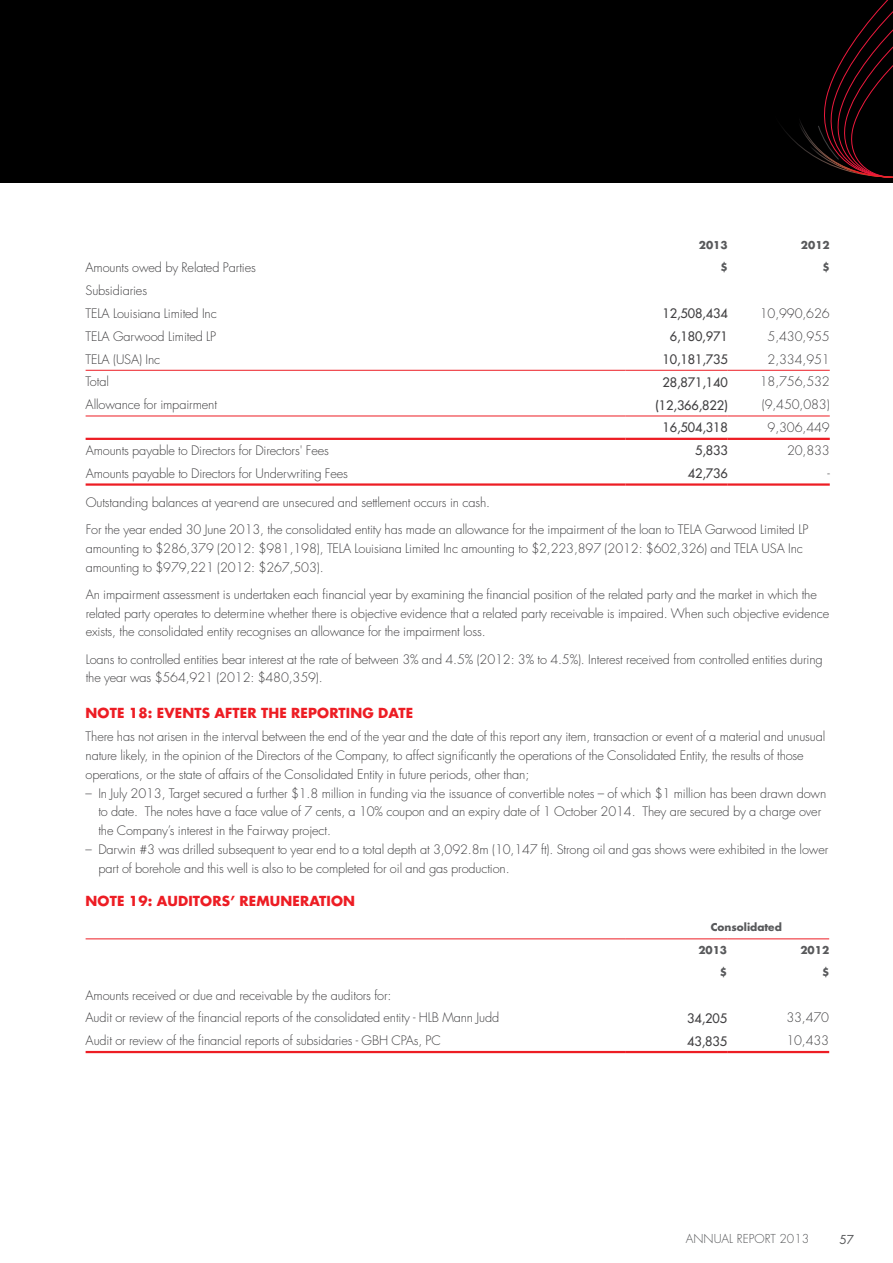
<style>
.page{position:relative;width:893px;height:1263px;background:#fff}
.page>*{position:absolute;margin:0;border:0;box-sizing:border-box;transform-origin:0 0}
.t1{font:700 13.5px "Futura";letter-spacing:.01em;color:#ed1d24}
.t2{font:300 12.75px/18.8px "Futura";letter-spacing:-.01em;color:#414042}
.t3{font:12.75px "Futura";letter-spacing:-.01em;color:#414042}
.t4{font:300 12px "Futura";color:#58595b}
.t5{font:12px "Futura";color:#58595b}
.t6{font:700 10.5px/22.5px "Futura";color:#58595b}
</style>
<div class="page">
<div style="left:0;top:0;width:893px;height:183px;background:#000"></div>
<svg style="left:782px;top:0;width:111px;height:178px"></svg>
<hr style="left:626px;top:483px;width:102px;height:3px;background:#ed1d24">
<hr style="left:728px;top:483px;width:102px;height:3px;background:#ed1d24">
<hr style="left:626px;top:438px;width:102px;height:2px;background:#ed1d24">
<hr style="left:728px;top:438px;width:102px;height:2px;background:#ed1d24">
<hr style="left:626px;top:416px;width:102px;height:1px;background:#ed1d24">
<hr style="left:728px;top:416px;width:102px;height:1px;background:#ed1d24">
<hr style="left:626px;top:370px;width:102px;height:1px;background:#ed1d24">
<hr style="left:728px;top:370px;width:102px;height:1px;background:#ed1d24">
<hr style="left:86px;top:483px;width:540px;height:3px;background:#ed1d24">
<hr style="left:86px;top:438px;width:540px;height:2px;background:#ed1d24">
<hr style="left:86px;top:416px;width:540px;height:1px;background:#ed1d24">
<hr style="left:86px;top:370px;width:540px;height:1px;background:#ed1d24">
<hr style="left:625px;top:1051px;width:102px;height:2px;background:#ed1d24">
<hr style="left:727px;top:1051px;width:102px;height:2px;background:#ed1d24">
<hr style="left:86px;top:1051px;width:539px;height:2px;background:#ed1d24">
<hr style="left:86px;top:938px;width:539px;height:1px;background:#ed1d24">
<hr style="left:625px;top:938px;width:102px;height:1px;background:#ed1d24">
<hr style="left:727px;top:938px;width:102px;height:1px;background:#ed1d24">
<p class="t6" style="left:699px;top:233px;width:30px">2013</p>
<p class="t6" style="left:801px;top:233px;width:30px">2012</p>
<p class="t2" style="left:86px;top:259px;width:172px">Amounts owed by Related Parties</p>
<p class="t6" style="left:720px;top:256px;width:9px">$</p>
<p class="t6" style="left:822px;top:256px;width:9px">$</p>
<p class="t2" style="left:86px;top:279px;width:133px;line-height:22.8px">Subsidiaries<br>TELA Louisiana Limited I nc</p>
<p class="t3" style="left:662px;top:305px;width:67px">12,508,434</p>
<p class="t2" style="left:760px;top:304px;width:71px">10,990,626</p>
<p class="t2" style="left:86px;top:327px;width:131px">TELA Garwood Limited LP</p>
<p class="t3" style="left:670px;top:328px;width:59px">6,180,971</p>
<p class="t2" style="left:767px;top:327px;width:64px">5,430,955</p>
<p class="t2" style="left:86px;top:350px;width:76px">TELA (USA) I nc</p>
<p class="t3" style="left:663px;top:351px;width:67px">10,181,735</p>
<p class="t2" style="left:768px;top:350px;width:64px">2,334,951</p>
<p class="t2" style="left:86px;top:373px;width:25px">Total</p>
<p class="t3" style="left:663px;top:374px;width:67px">28,871,140</p>
<p class="t2" style="left:760px;top:373px;width:71px">18,756,532</p>
<p class="t2" style="left:86px;top:396px;width:133px">Allowance for impairment</p>
<p class="t3" style="left:655px;top:397px;width:74px">(12,366,822)</p>
<p class="t2" style="left:762px;top:396px;width:70px">(9,450,083)</p>
<p class="t3" style="left:663px;top:419px;width:67px">16,504,318</p>
<p class="t2" style="left:768px;top:418px;width:64px">9,306,449</p>
<p class="t2" style="left:86px;top:441px;width:245px">Amounts payable to Directors for Directors' Fees</p>
<p class="t3" style="left:695px;top:442px;width:34px">5,833</p>
<p class="t2" style="left:787px;top:441px;width:44px">20,833</p>
<p class="t2" style="left:86px;top:464px;width:264px">Amounts payable to Directors for Underwriting Fees</p>
<p class="t3" style="left:688px;top:465px;width:41px">42,736</p>
<p class="t2" style="left:827px;top:464px;width:4px">-</p>
<p class="t2" style="left:86px;top:489px;width:723px;line-height:27.3px">Outstanding balances at year-end are unsecured and settlement occurs in cash.<br>For the year ended 30 June 2013, the consolidated entity has made an allowance for the impairment of the loan to TELA Garwood Limited LP</p>
<p class="t2" style="left:86px;top:539px;width:719px">amounting to $286,379 (2012: $981,198), TELA Louisiana Limited Inc amounting to $2,223,897 (2012: $602,326) and TELA USA Inc amounting to $979,221 (2012: $267,503).</p>
<p class="t2" style="left:86px;top:585px;width:745px">An impairment assessment is undertaken each financial year by examining the financial position of the related party and the market in which the related party operates to determine whether there is objective evidence that a related party receivable is impaired. When such objective evidence exists, the consolidated entity recognises an allowance for the impairment loss.</p>
<p class="t2" style="left:86px;top:650px;width:739px">Loans to controlled entities bear interest at the rate of between 3% and 4.5% (2012: 3% to 4.5%). I nterest received from controlled entities during the year was $564,921 (2012: $480,359).</p>
<p class="t1" style="left:86px;top:704px;width:329px">NOTE 18: EVENTS AFTER THE REPORTING DATE</p>
<p class="t2" style="left:86px;top:728px;width:741px">There has not arisen in the interval between the end of the year and the date of this report any item, transaction or event of a material and unusual nature likely, in the opinion of the Directors of the Company, to affect significantly the operations of the Consolidated Entity, the results of those operations, or the state of affairs of the Consolidated Entity in future periods, other than;</p>
<p class="t2" style="left:98px;top:784px;width:729px;text-indent:-13px">– I n July 2013, Target secured a further $1.8 million in funding via the issuance of convertible notes – of which $1 million has been drawn down to date. The notes have a face value of 7 cents, a 10% coupon and an expiry date of 1 October 2014. They are secured by a charge over the Company’s interest in the Fairway project.</p>
<p class="t2" style="left:98px;top:840px;width:731px;text-indent:-13px">– Darwin #3 was drilled subsequent to year end to a total depth at 3,092.8m (10,147 ft). Strong oil and gas shows were exhibited in the lower part of borehole and this well is also to be completed for oil and gas production.</p>
<p class="t1" style="left:86px;top:892px;width:271px">NOTE 19: AUDITORS’ REMUNERATION</p>
<p class="t6" style="left:698px;top:916px;width:85px;text-indent:12px">Consolidated<br>2013</p>
<p class="t6" style="left:800px;top:938px;width:30px">2012</p>
<p class="t2" style="left:86px;top:984px;width:415px;line-height:22.5px">Amounts received or due and receivable by the auditors for:<br>Audit or review of the financial reports of the consolidated entity - HLB Mann Judd</p>
<p class="t6" style="left:720px;top:961px;width:9px">$</p>
<p class="t6" style="left:822px;top:961px;width:9px">$</p>
<p class="t3" style="left:687px;top:1010px;width:41px">34,205</p>
<p class="t2" style="left:786px;top:1009px;width:44px">33,470</p>
<p class="t2" style="left:86px;top:1032px;width:357px">Audit or review of the financial reports of subsidaries - GBH CPAs, PC</p>
<p class="t3" style="left:687px;top:1033px;width:41px">43,835</p>
<p class="t2" style="left:786px;top:1032px;width:44px">10,433</p>
<p class="t4" style="left:686px;top:1232px;width:125px">Annual Report 2013</p>
<p class="t5" style="left:839px;top:1231px;width:16px">57</p>
</div>
